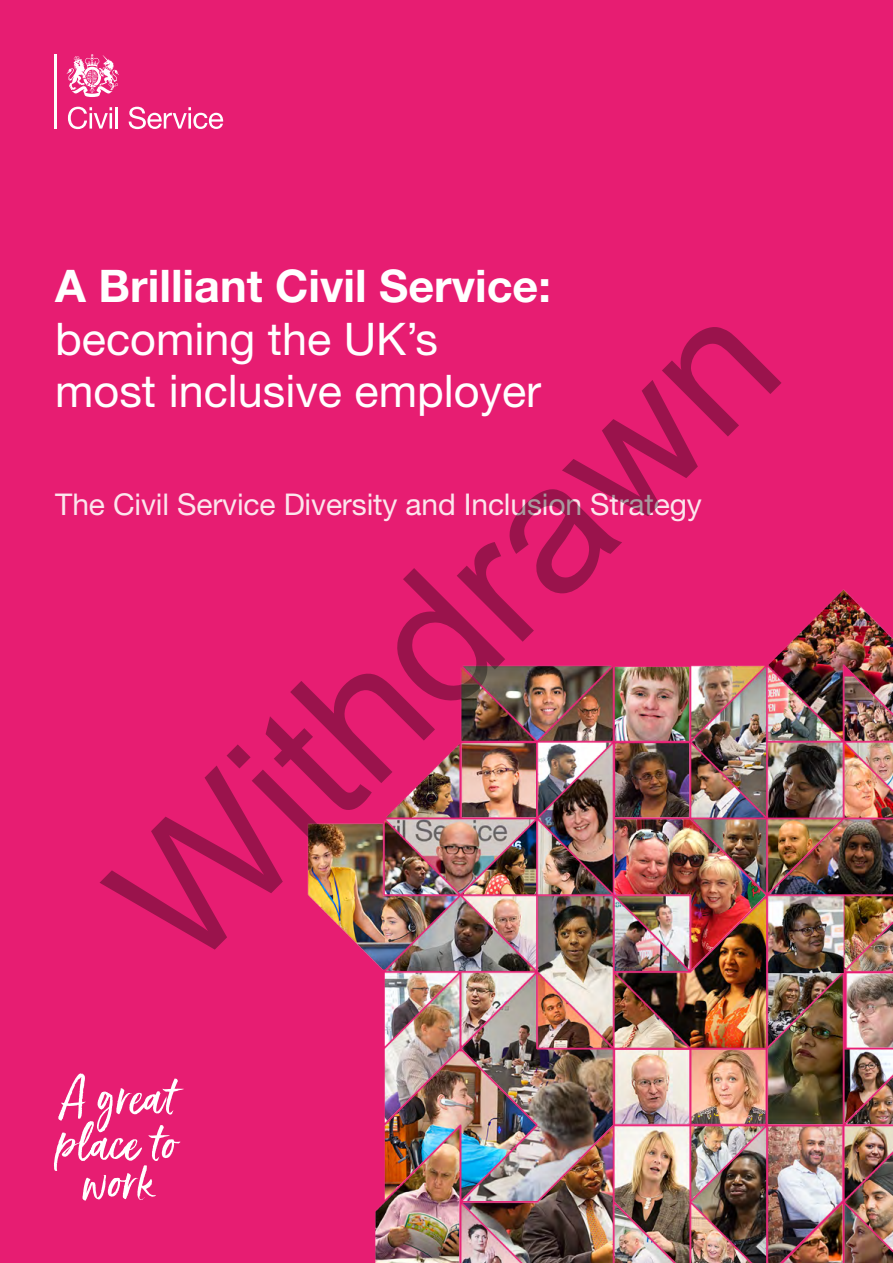
<style>
.page{position:relative;width:893px;height:1263px;background:#e71d72}
.page>*{position:absolute;margin:0;border:0;box-sizing:border-box;transform-origin:0 0}
.t1{font:180px "Arial";color:rgb(0 0 0/.33)}
.t2{font:45px/52.5px "Helvetica Neue LT Std";color:#fff}
.t3{font:30px "Helvetica Neue LT Std";letter-spacing:-.005em;color:#fce6ed}
.s1{font-weight:700}
</style>
<div class="page">
<img style="left:307px;top:589px;width:586px;height:674px">
<hr style="left:54px;top:54px;width:2px;height:75px;background:#fff">
<svg style="left:68px;top:107px;width:44px;height:22px"></svg>
<hr style="left:115px;top:107px;width:3px;height:22px;background:#fff">
<svg style="left:129px;top:107px;width:94px;height:22px"></svg>
<svg style="left:67px;top:54px;width:52px;height:43px"></svg>
<svg style="left:54px;top:1073px;width:130px;height:127px"></svg>
<p class="t2" style="left:55px;top:259px;width:497px"><span class="s1">A Brilliant Civil Service: </span>becoming the UK’s<br>most inclusive employer</p>
<h1 class="t1" style="left:61px;top:847px;width:852px;rotate:-45deg">Withdrawn</h1>
<p class="t3" style="left:55px;top:486px;width:648px">The Civil Service Diversity and Inclusion Strategy</p>
</div>
